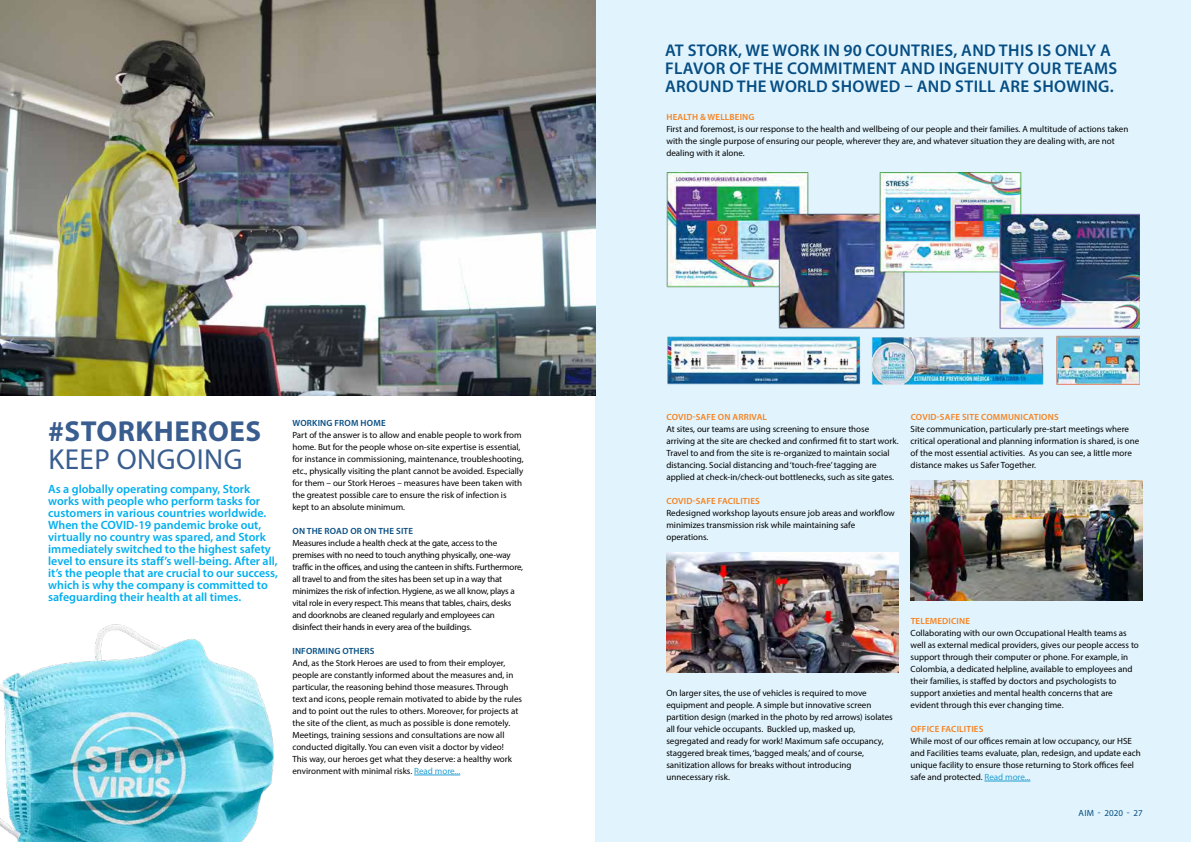
<style>
.page{position:relative;width:1191px;height:842px;background:#fff}
.page>*{position:absolute;margin:0;border:0;box-sizing:border-box;transform-origin:0 0}
.t1{font:700 29px "Myriad Pro";letter-spacing:.02em;color:#395d8f}
.t2{font:29px "Myriad Pro";letter-spacing:.02em;color:#395d8f}
.t3{font:600 17px/18px "Myriad Pro";letter-spacing:.02em;color:#054d83}
.t4{font:600 12px/12px "Myriad Pro";color:#00aeef}
.t5{font:9px/12px "Myriad Pro";color:#000}
.t6{font:9px/12px "Myriad Pro";letter-spacing:-.02em;color:#000}
.t7{font:600 9px "Myriad Pro";letter-spacing:.02em;color:#f58220}
.t8{font:600 9px "Myriad Pro";letter-spacing:.02em;color:#054d83}
.t9{font:9px "Myriad Pro";color:#054d83}
.s1{color:#229ed3}
</style>
<div class="page">
<div style="left:595px;top:0;width:596px;height:842px;background:#e1f4fd"></div>
<img style="left:666px;top:172px;width:474px;height:212px">
<hr style="left:984px;top:781px;width:46px;height:1px;background:#229ed3">
<img style="left:666px;top:552px;width:232px;height:120px">
<img style="left:910px;top:480px;width:232px;height:120px">
<hr style="left:414px;top:775px;width:46px;height:1px;background:#229ed3">
<img style="left:0;top:624px;width:274px;height:218px">
<img style="left:0;top:0;width:595px;height:395px">
<h1 class="t1" style="left:48px;top:412px;width:215px">#STORKHEROES</h1>
<h1 class="t2" style="left:48px;top:441px;width:196px">KEEP ONGOING</h1>
<p class="t4" style="left:48px;top:483px;width:231px">As a globally operating company, Stork works with people who perform tasks for customers in various countries worldwide.<br>When the COVID-19 pandemic broke out, virtually no country was spared, and Stork immediately switched to the highest safety level to ensure its staff’s well-being. After all, it’s the people that are crucial to our success, which is why the company is committed to safeguarding their health at all times.</p>
<p class="t8" style="left:292px;top:417px;width:95px">WORKING FROM HOME</p>
<p class="t5" style="left:292px;top:429px;width:233px">Part of the answer is to allow and enable people to work from home. But for the people whose on-site expertise is essential, for instance in commissioning, maintenance, troubleshooting, etc., physically visiting the plant cannot be avoided. Especially for them – our Stork Heroes – measures have been taken with the greatest possible care to ensure the risk of infection is kept to an absolute minimum.</p>
<p class="t8" style="left:292px;top:525px;width:122px">ON THE ROAD OR ON THE SITE</p>
<p class="t6" style="left:292px;top:537px;width:232px">Measures include a health check at the gate, access to the premises with no need to touch anything physically, one-way traffic in the offices, and using the canteen in shifts. Furthermore, all travel to and from the sites has been set up in a way that minimizes the risk of infection. Hygiene, as we all know, plays a vital role in every respect. This means that tables, chairs, desks and doorknobs are cleaned regularly and employees can disinfect their hands in every area of the buildings.</p>
<p class="t8" style="left:292px;top:645px;width:84px">INFORMING OTHERS</p>
<p class="t5" style="left:292px;top:657px;width:231px">And, as the Stork Heroes are used to from their employer, people are constantly informed about the measures and, in particular, the reasoning behind those measures. Through text and icons, people remain motivated to abide by the rules and to point out the rules to others. Moreover, for projects at the site of the client, as much as possible is done remotely.<br>Meetings, training sessions and consultations are now all conducted digitally. You can even visit a doctor by video!<br>This way, our heroes get what they deserve: a healthy work environment with minimal risks. <span class="s1">Read more...</span></p>
<h2 class="t3" style="left:665px;top:41px;width:454px">AT STORK, WE WORK IN 90 COUNTRIES, AND THIS IS ONLY A<br>FLAVOR OF THE COMMITMENT AND INGENUITY OUR TEAMS<br>AROUND THE WORLD SHOWED – AND STILL ARE SHOWING.</h2>
<p class="t7" style="left:666px;top:111px;width:90px">HEALTH &amp; WELLBEING</p>
<p class="t5" style="left:666px;top:123px;width:463px">First and foremost, is our response to the health and wellbeing of our people and their families. A multitude of actions taken with the single purpose of ensuring our people, wherever they are, and whatever situation they are dealing with, are not dealing with it alone.</p>
<p class="t7" style="left:666px;top:411px;width:102px">COVID-SAFE ON ARRIVAL</p>
<p class="t5" style="left:666px;top:423px;width:234px">At sites, our teams are using screening to ensure those arriving at the site are checked and confirmed fit to start work.<br>Travel to and from the site is re-organized to maintain social distancing. Social distancing and ‘touch-free’ tagging are applied at check-in/check-out bottlenecks, such as site gates.</p>
<p class="t7" style="left:666px;top:495px;width:95px">COVID-SAFE FACILITIES</p>
<p class="t5" style="left:666px;top:507px;width:230px">Redesigned workshop layouts ensure job areas and workflow minimizes transmission risk while maintaining safe operations.</p>
<p class="t7" style="left:910px;top:411px;width:150px">COVID-SAFE SITE COMMUNICATIONS</p>
<p class="t5" style="left:910px;top:423px;width:230px">Site communication, particularly pre-start meetings where critical operational and planning information is shared, is one of the most essential activities. As you can see, a little more distance makes us Safer Together.</p>
<p class="t5" style="left:666px;top:687px;width:228px">On larger sites, the use of vehicles is required to move equipment and people. A simple but innovative screen partition design (marked in the photo by red arrows) isolates all four vehicle occupants. Buckled up, masked up, segregated and ready for work! Maximum safe occupancy, staggered break times, ‘bagged meals,’ and of course, sanitization allows for breaks without introducing unnecessary risk.</p>
<p class="t7" style="left:910px;top:615px;width:61px">TELEMEDICINE</p>
<p class="t5" style="left:910px;top:627px;width:230px">Collaborating with our own Occupational Health teams as well as external medical providers, gives our people access to support through their computer or phone. For example, in Colombia, a dedicated helpline, available to employees and their families, is staffed by doctors and psychologists to support anxieties and mental health concerns that are evident through this ever changing time.</p>
<p class="t7" style="left:910px;top:723px;width:74px">OFFICE FACILITIES</p>
<p class="t5" style="left:910px;top:735px;width:232px">While most of our offices remain at low occupancy, our HSE and Facilities teams evaluate, plan, redesign, and update each unique facility to ensure those returning to Stork offices feel safe and protected. <span class="s1">Read more...</span></p>
<p class="t9" style="left:1078px;top:807px;width:66px">AIM - 2020 - 27</p>
</div>
